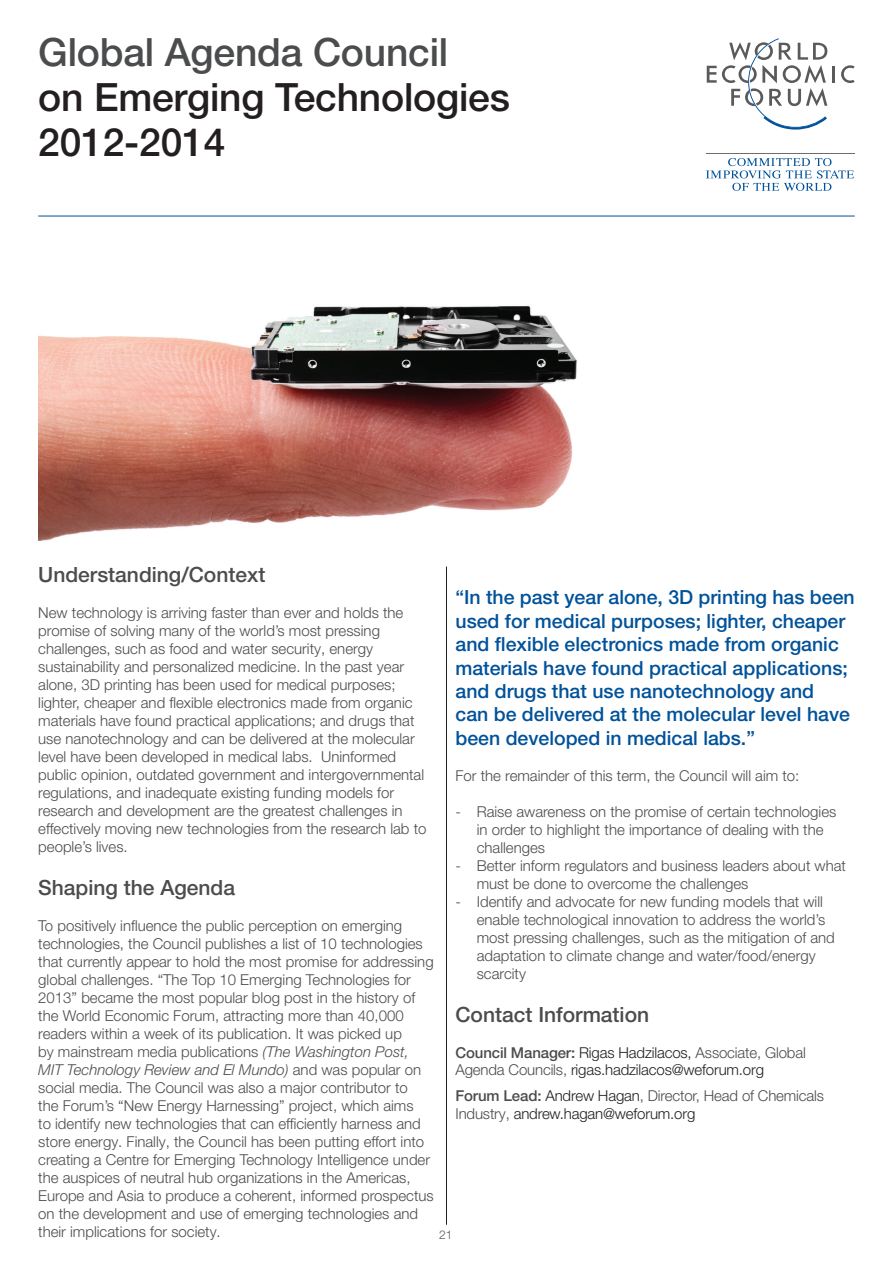
<style>
.page{position:relative;width:893px;height:1263px;background:#fff}
.page>*{position:absolute;margin:0;border:0;box-sizing:border-box;transform-origin:0 0}
.t1{font:500 39px/45px "Helvetica Neue LT Pro";letter-spacing:-.005em;color:#231f20}
.t2{font:500 21px "Helvetica Neue LT Pro";color:#4b4c4d}
.t3{font:500 19.5px/23.4px "Helvetica Neue LT Pro";color:#01529a}
.t4{font:300 15px/18px "Helvetica Neue LT Pro";color:#4b4c4d}
.t5{font:300 15px/17.5px "Helvetica Neue LT Pro";letter-spacing:-.01em;color:#231f20}
.t6{font:300 12px "Helvetica Neue LT Pro";color:#57585a}
.s1{color:#4b4c4d}
.s2{font-style:italic}
.s3{font-weight:500;color:#4b4c4d}
</style>
<div class="page">
<hr style="left:707px;top:153px;width:148px;height:1px;background:#6c6d70">
<svg style="left:706px;top:158px;width:148px;height:33px"></svg>
<hr style="left:832px;top:66px;width:3px;height:17px;background:#5a5a5d">
<svg style="left:841px;top:65px;width:14px;height:18px"></svg>
<svg style="left:707px;top:38px;width:120px;height:92px"></svg>
<hr style="left:38px;top:216px;width:817px;height:1px;background:#01529a">
<hr style="left:446px;top:567px;width:1px;height:658px;background:#231f20">
<img style="left:38px;top:306px;width:539px;height:234px">
<p class="t1" style="left:38px;top:29px;width:473px"><span class="s1">Global Agenda Council<br></span>on Emerging Technologies<br>2012-2014</p>
<p class="t2" style="left:38px;top:561px;width:229px">Understanding/Context</p>
<p class="t4" style="left:38px;top:603px;width:390px">New technology is arriving faster than ever and holds the promise of solving many of the world’s most pressing challenges, such as food and water security, energy sustainability and personalized medicine. In the past year alone, 3D printing has been used for medical purposes; lighter, cheaper and flexible electronics made from organic materials have found practical applications; and drugs that use nanotechnology and can be delivered at the molecular level have been developed in medical labs. Uninformed public opinion, outdated government and intergovernmental regulations, and inadequate existing funding models for research and development are the greatest challenges in effectively moving new technologies from the research lab to people’s lives.</p>
<p class="t2" style="left:38px;top:875px;width:198px">Shaping the Agenda</p>
<p class="t4" style="left:38px;top:916px;width:397px">To positively influence the public perception on emerging technologies, the Council publishes a list of 10 technologies that currently appear to hold the most promise for addressing global challenges. “The Top 10 Emerging Technologies for 2013” became the most popular blog post in the history of the World Economic Forum, attracting more than 40,000 readers within a week of its publication. It was picked up<br>by mainstream media publications <span class="s2">(The Washington Post, MIT Technology Review and El Mundo)</span> and was popular on social media. The Council was also a major contributor to<br>the Forum’s “New Energy Harnessing” project, which aims<br>to identify new technologies that can efficiently harness and store energy. Finally, the Council has been putting effort into creating a Centre for Emerging Technology Intelligence under the auspices of neutral hub organizations in the Americas, Europe and Asia to produce a coherent, informed prospectus on the development and use of emerging technologies and their implications for society.</p>
<p class="t3" style="left:455px;top:585px;width:401px">“In the past year alone, 3D printing has been used for medical purposes; lighter, cheaper and flexible electronics made from organic materials have found practical applications; and drugs that use nanotechnology and<br>can be delivered at the molecular level have been developed in medical labs.”</p>
<p class="t4" style="left:455px;top:766px;width:345px">For the remainder of this term, the Council will aim to:</p>
<p class="t4" style="left:477px;top:802px;width:361px;text-indent:-21px">- Raise awareness on the promise of certain technologies in order to highlight the importance of dealing with the challenges</p>
<p class="t4" style="left:477px;top:856px;width:371px;text-indent:-21px">- Better inform regulators and business leaders about what must be done to overcome the challenges</p>
<p class="t4" style="left:455px;top:892px;width:369px">- Identify and advocate for new funding models that will</p>
<p class="t4" style="left:477px;top:910px;width:360px">enable technological innovation to address the world’s most pressing challenges, such as the mitigation of and adaptation to climate change and water/food/energy scarcity</p>
<p class="t2" style="left:455px;top:1002px;width:195px">Contact Information</p>
<p class="t5" style="left:455px;top:1043px;width:352px"><span class="s3">Council Manager:</span> Rigas Hadzilacos, <span class="s1">Associate, Global<br>Agenda Councils,</span> rigas.hadzilacos@weforum.org</p>
<p class="t5" style="left:455px;top:1087px;width:370px"><span class="s3">Forum Lead:</span> Andrew Hagan<span class="s1">, Director, Head of Chemicals<br>Industry,</span> andrew.hagan@weforum.org</p>
<p class="t6" style="left:439px;top:1227px;width:15px">21</p>
</div>
